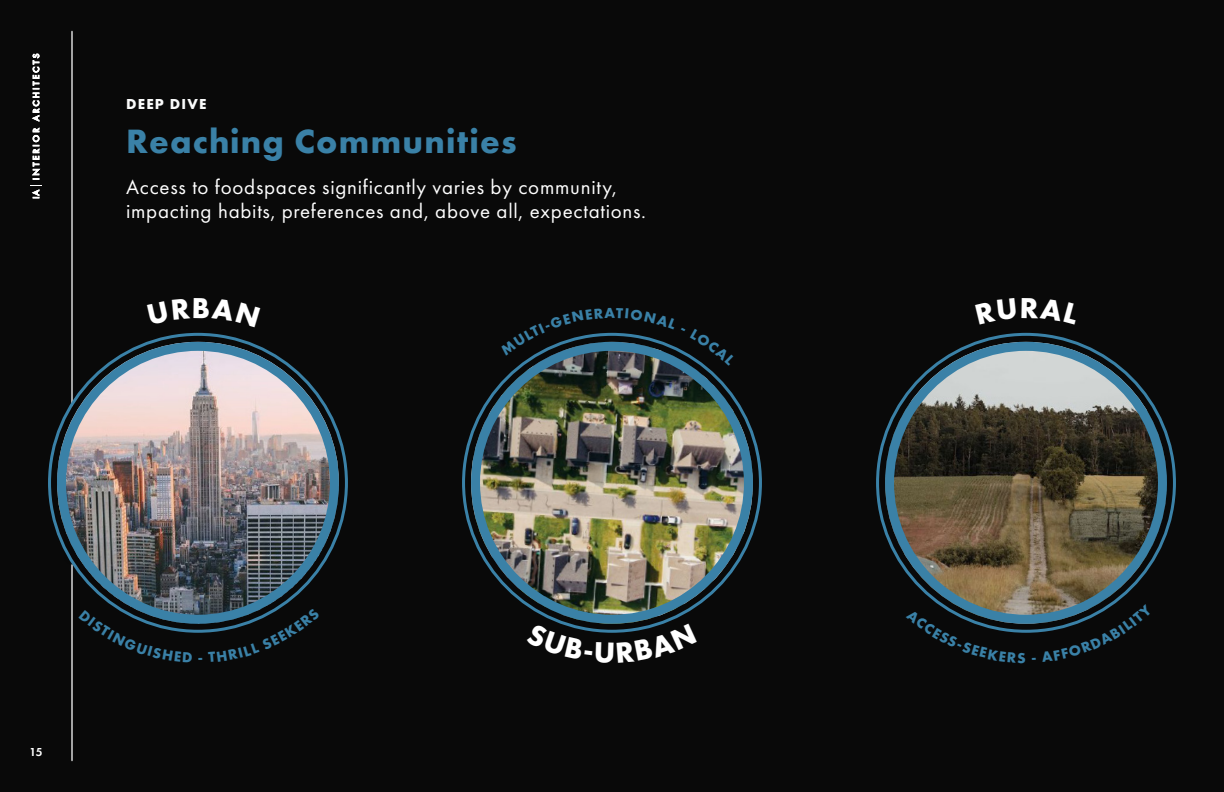
<style>
.page{position:relative;width:1224px;height:792px;background:#090909}
.page>*{position:absolute;margin:0;border:0;box-sizing:border-box;transform-origin:0 0}
.t1{font:700 35px "Futura PT";letter-spacing:.035em;color:#3a81a7}
.t2{font:21px/24px "Futura PT";letter-spacing:.035em;color:#fff}
.t3{font:700 15px "Futura PT";letter-spacing:.085em;color:#f9fafa}
.t4{font:600 12px "Futura PT";color:#fff}
</style>
<div class="page">
<svg style="left:33px;top:54px;width:6px;height:67px"></svg>
<svg style="left:30px;top:128px;width:12px;height:70px"></svg>
<hr style="left:71px;top:32px;width:2px;height:728px;background:#f9fafa">
<svg style="left:64px;top:406px;width:15px;height:158px"></svg>
<img style="left:57px;top:342px;width:282px;height:282px;border-radius:141px">
<div style="left:57px;top:342px;width:282px;height:282px;border:9px solid #3a81a7;border-radius:50%"></div>
<img style="left:885px;top:342px;width:282px;height:282px;border-radius:141px">
<div style="left:885px;top:342px;width:282px;height:282px;border:9px solid #3a81a7;border-radius:50%"></div>
<img style="left:471px;top:342px;width:282px;height:282px;border-radius:141px">
<div style="left:471px;top:342px;width:282px;height:282px;border:9px solid #3a81a7;border-radius:50%"></div>
<svg style="left:119px;top:610px;width:73px;height:23px"></svg>
<svg style="left:208px;top:608px;width:72px;height:25px"></svg>
<svg style="left:945px;top:609px;width:80px;height:24px"></svg>
<svg style="left:1032px;top:604px;width:82px;height:29px"></svg>
<svg style="left:559px;top:623px;width:106px;height:10px"></svg>
<svg style="left:518px;top:332px;width:188px;height:34px"></svg>
<p class="t3" style="left:126px;top:94px;width:82px">DEEP DIVE</p>
<p class="t1" style="left:126px;top:118px;width:392px">Reaching Communities</p>
<p class="t2" style="left:126px;top:175px;width:522px">Access to foodspaces significantly varies by community, impacting habits, preferences and, above all, expectations.</p>
<p class="t4" style="left:29px;top:745px;width:15px">15</p>
</div>
